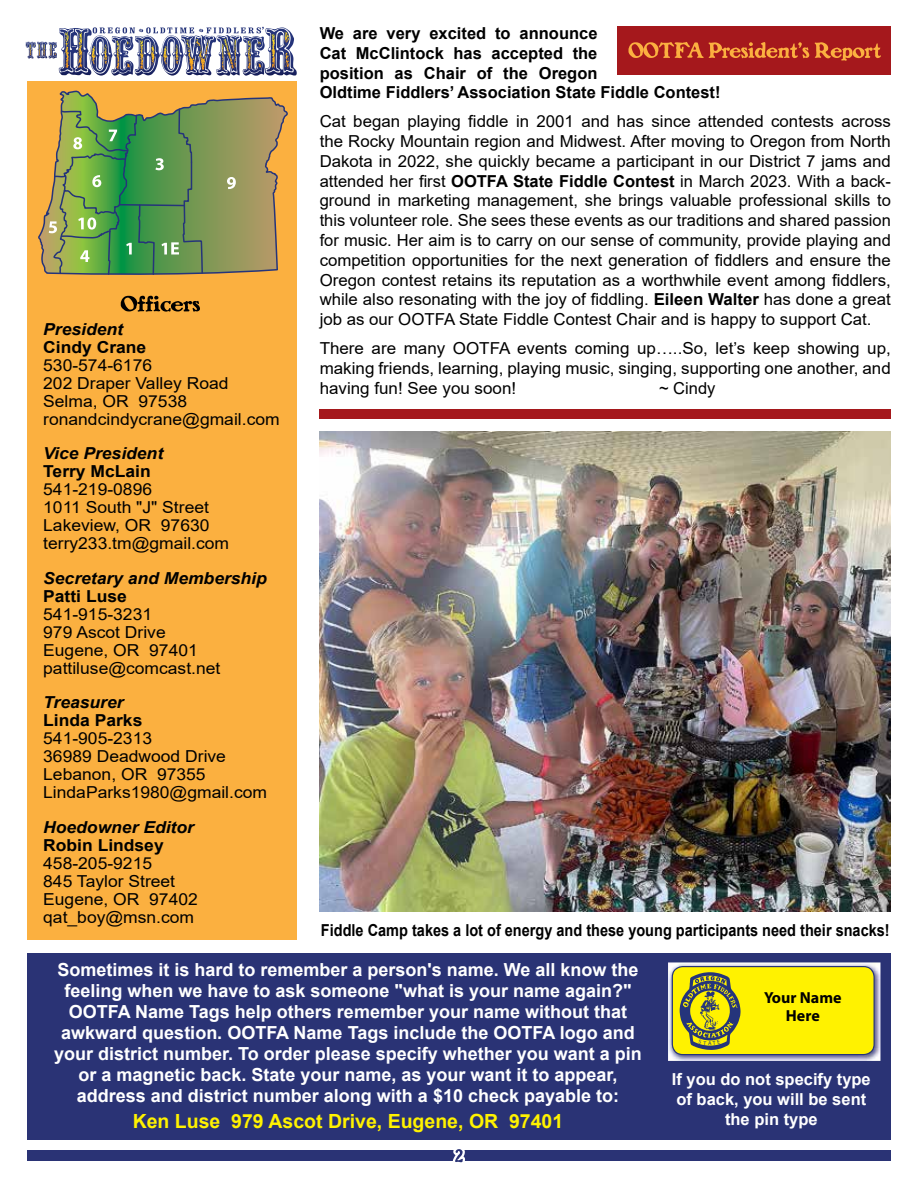
<style>
.page{position:relative;width:918px;height:1188px;background:#fff}
.page>*{position:absolute;margin:0;border:0;box-sizing:border-box;transform-origin:0 0}
.t1{font:700 19.5px "Arial";color:#fff200}
.t2{font:700 18px/21px "Arial";color:#fff;text-align:center}
.t3{font:16.5px/19.8px "Arial";color:#000;text-align:justify}
.t4{font:16.5px/18px "Arial";color:#000;scale:1.06 1}
.t5{font:700 16.5px/19.8px "Arial";color:#000}
.t6{font:700 16.5px "Arial";color:#000;scale:.88 1}
.t7{font:italic 700 16.5px "Arial";color:#000;scale:1.06 1}
.t8{font:700 16.5px "Arial";color:#000;scale:1.06 1}
.t9{font:700 16.5px/19.8px "Arial";color:#fff;text-align:center}
.t10{font:700 16.05px/18.3px "Myriad Pro";color:#000;text-align:center}
.s1{font-weight:700}
</style>
<div class="page">
<div style="left:27px;top:1150px;width:864px;height:11px;background:#2a3375"></div>
<svg style="left:452px;top:1149px;width:13px;height:14px"></svg>
<div style="left:27px;top:81px;width:270px;height:859px;background:#fbb040"></div>
<svg style="left:121px;top:296px;width:79px;height:16px"></svg>
<svg style="left:38px;top:90px;width:250px;height:184px"></svg>
<svg style="left:227px;top:177px;width:9px;height:12px"></svg>
<svg style="left:49px;top:102px;width:155px;height:173px;background:#6b9c50"></svg>
<div style="left:320px;top:410px;width:571px;height:9px;background:#a5181c"></div>
<div style="left:27px;top:954px;width:864px;height:186px;background:#2a3375"></div>
<img style="left:668px;top:962px;width:212px;height:99px">
<img style="left:320px;top:431px;width:571px;height:481px">
<div style="left:618px;top:27px;width:273px;height:48px;background:#a5181c"></div>
<svg style="left:628px;top:42px;width:253px;height:19px"></svg>
<svg style="left:26px;top:27px;width:271px;height:49px"></svg>
<svg style="left:672px;top:966px;width:203px;height:89px;background:#ded513"></svg>
<p class="t7" style="left:43px;top:318px;width:77px">President</p>
<p class="t8" style="left:43px;top:335px;width:99px">Cindy Crane</p>
<p class="t4" style="left:43px;top:356px;width:225px">530-574-6176<br>202 Draper Valley Road<br>Selma, OR 97538 ronandcindycrane@gmail.com</p>
<p class="t7" style="left:43px;top:442px;width:115px">Vice President</p>
<p class="t8" style="left:43px;top:460px;width:103px">Terry McLain</p>
<p class="t4" style="left:43px;top:480px;width:177px">541-219-0896<br>1011 South "J" Street<br>Lakeview, OR 97630 terry233.tm@gmail.com</p>
<p class="t7" style="left:43px;top:567px;width:212px">Secretary and Membership</p>
<p class="t8" style="left:43px;top:584px;width:80px">Patti Luse</p>
<p class="t4" style="left:43px;top:605px;width:169px">541-915-3231<br>979 Ascot Drive<br>Eugene, OR 97401 pattiluse@comcast.net</p>
<p class="t7" style="left:43px;top:691px;width:77px">Treasurer</p>
<p class="t8" style="left:43px;top:709px;width:95px">Linda Parks</p>
<p class="t4" style="left:43px;top:729px;width:213px">541-905-2313<br>36989 Deadwood Drive<br>Lebanon, OR 97355<br>LindaParks1980@gmail.com</p>
<p class="t7" style="left:43px;top:816px;width:144px">Hoedowner Editor</p>
<p class="t8" style="left:43px;top:833px;width:115px">Robin Lindsey</p>
<p class="t4" style="left:43px;top:854px;width:147px">458-205-9215<br>845 Taylor Street<br>Eugene, OR 97402 qat_boy@msn.com</p>
<p class="t5" style="left:320px;top:24px;width:402px">We are very excited to announce<br>Cat McClintock has accepted the<br>position as Chair of the Oregon<br>Oldtime Fiddlers’ Association State Fiddle Contest!</p>
<p class="t3" style="left:320px;top:111px;width:573px">Cat began playing fiddle in 2001 and has since attended contests across the Rocky Mountain region and Midwest. After moving to Oregon from North Dakota in 2022, she quickly became a participant in our District 7 jams and attended her first <span class="s1">OOTFA State Fiddle Contest</span> in March 2023. With a back&shy;ground in marketing management, she brings valuable professional skills to this volunteer role. She sees these events as our traditions and shared passion for music. Her aim is to carry on our sense of community, provide playing and competition opportunities for the next generation of fiddlers and ensure the Oregon contest retains its reputation as a worthwhile event among fiddlers, while also resonating with the joy of fiddling. <span class="s1">Eileen Walter</span> has done a great job as our OOTFA State Fiddle Contest Chair and is happy to support Cat.</p>
<p class="t3" style="left:320px;top:338px;width:573px">There are many OOTFA events coming up…..So, let’s keep showing up, making friends, learning, playing music, singing, supporting one another, and having fun! See you soon!</p>
<p class="t3" style="left:659px;top:378px;width:58px">~ Cindy</p>
<p class="t6" style="left:321px;top:919px;width:648px">Fiddle Camp takes a lot of energy and these young participants need their snacks!</p>
<p class="t2" style="left:54px;top:960px;width:589px">Sometimes it is hard to remember a person's name. We all know the feeling when we have to ask someone "what is your name again?" OOTFA Name Tags help others remember your name without that awkward question. OOTFA Name Tags include the OOTFA logo and your district number. To order please specify whether you want a pin or a magnetic back. State your name, as your want it to appear, address and district number along with a $10 check payable to:</p>
<p class="t1" style="left:133px;top:1107px;width:432px">Ken Luse 979 Ascot Drive, Eugene, OR 97401</p>
<p class="t10" style="left:764px;top:987px;width:79px">Your Name<br>Here</p>
<p class="t9" style="left:672px;top:1070px;width:200px">If you do not specify type of back, you will be sent the pin type</p>
</div>
